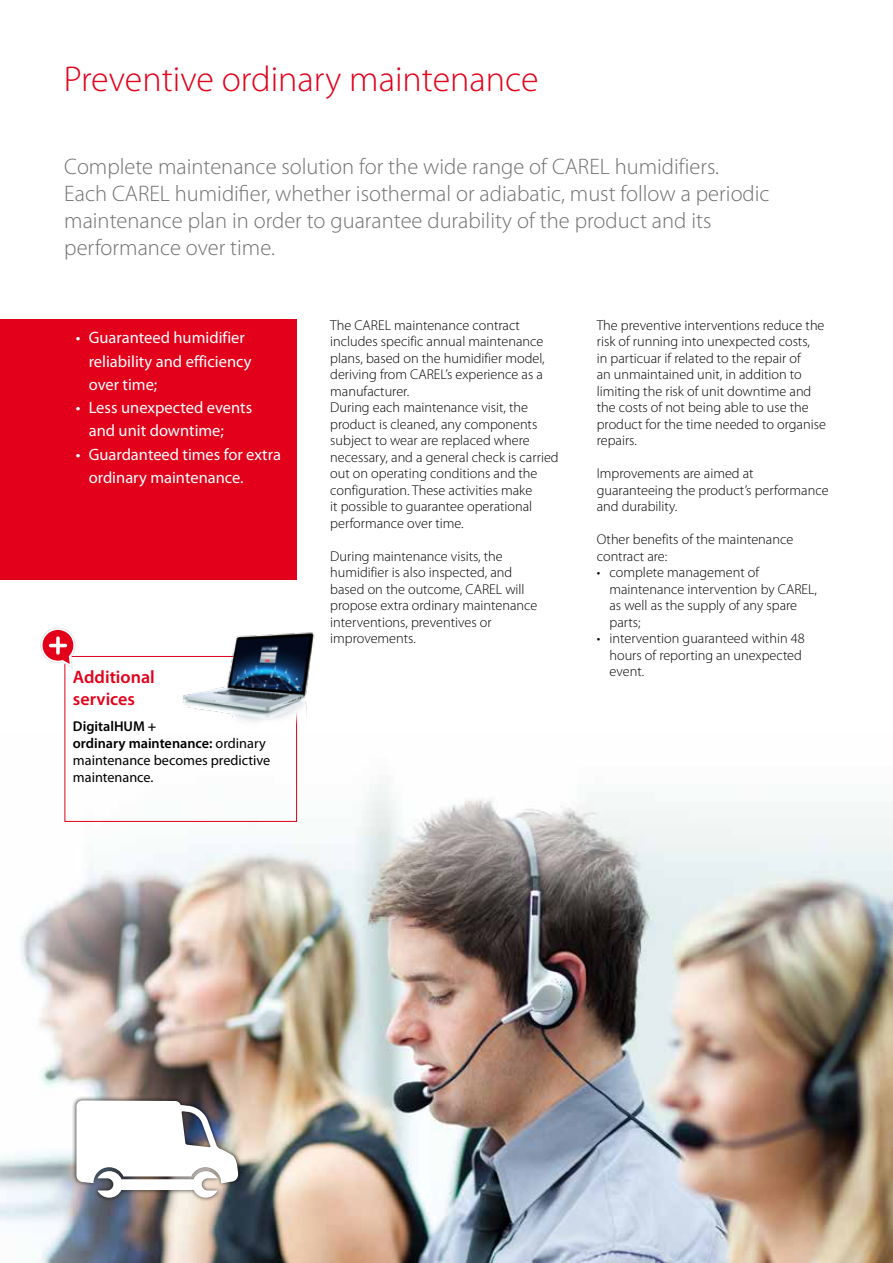
<style>
.page{position:relative;width:893px;height:1263px;background:#fff}
.page>*{position:absolute;margin:0;border:0;box-sizing:border-box;transform-origin:0 0}
.t1{font:300 36px "Myriad Pro";color:#e2001a}
.t2{font:300 22.5px/27px "Myriad Pro";color:#707172}
.t3{font:600 18px/21.6px "Myriad Pro";color:#e2001a}
.t4{font:16.5px/23.2px "Myriad Pro";color:#fff}
.t5{font:300 14.25px/16.5px "Myriad Pro";color:#000}
.t6{font:14.25px/17.1px "Myriad Pro";color:#000}
.s1{font-weight:600}
</style>
<div class="page">
<img style="left:0;top:733px;width:893px;height:530px">
<div style="left:72px;top:1096px;width:171px;height:106px;background:#000;opacity:.75"></div>
<img style="left:76px;top:1100px;width:162px;height:98px">
<div style="left:0;top:319px;width:296px;height:261px;background:#e2001a"></div>
<div style="left:65px;top:656px;width:232px;height:166px;border:1px solid #e2001a"></div>
<svg style="left:40px;top:627px;width:36px;height:42px"></svg>
<svg style="left:56px;top:638px;width:4px;height:15px"></svg>
<hr style="left:51px;top:644px;width:14px;height:3px;background:#fff">
<img style="left:174px;top:632px;width:141px;height:97px">
<h1 class="t1" style="left:64px;top:59px;width:476px">Preventive ordinary maintenance</h1>
<p class="t2" style="left:64px;top:154px;width:707px">Complete maintenance solution for the wide range of CAREL humidifiers.<br>Each CAREL humidifier, whether isothermal or adiabatic, must follow a periodic maintenance plan in order to guarantee durability of the product and its performance over time.</p>
<p class="t4" style="left:89px;top:326px;width:164px;text-indent:-13px">• Guaranteed humidifier reliability and efficiency over time;</p>
<p class="t4" style="left:89px;top:396px;width:165px;text-indent:-13px">• Less unexpected events and unit downtime;</p>
<p class="t4" style="left:89px;top:442px;width:194px;text-indent:-13px">• Guardanteed times for extra ordinary maintenance.</p>
<p class="t3" style="left:73px;top:666px;width:83px">Additional services</p>
<p class="t6" style="left:73px;top:717px;width:199px"><span class="s1">DigitalHUM +<br>ordinary maintenance:</span> ordinary maintenance becomes predictive maintenance.</p>
<p class="t5" style="left:330px;top:317px;width:230px">The CAREL maintenance contract includes specific annual maintenance plans, based on the humidifier model, deriving from CAREL’s experience as a manufacturer.<br>During each maintenance visit, the product is cleaned, any components subject to wear are replaced where necessary, and a general check is carried out on operating conditions and the configuration. These activities make<br>it possible to guarantee operational performance over time.</p>
<p class="t5" style="left:330px;top:548px;width:209px">During maintenance visits, the humidifier is also inspected, and based on the outcome, CAREL will propose extra ordinary maintenance interventions, preventives or improvements.</p>
<p class="t5" style="left:597px;top:317px;width:231px">The preventive interventions reduce the risk of running into unexpected costs,<br>in particuar if related to the repair of<br>an unmaintained unit, in addition to limiting the risk of unit downtime and the costs of not being able to use the product for the time needed to organise repairs.</p>
<p class="t5" style="left:597px;top:465px;width:233px">Improvements are aimed at guaranteeing the product’s performance and durability.</p>
<p class="t5" style="left:597px;top:531px;width:198px">Other benefits of the maintenance contract are:</p>
<p class="t5" style="left:609px;top:564px;width:209px;text-indent:-13px">• complete management of maintenance intervention by CAREL, as well as the supply of any spare parts;</p>
<p class="t5" style="left:609px;top:630px;width:197px;text-indent:-13px">• intervention guaranteed within 48 hours of reporting an unexpected event.</p>
</div>
